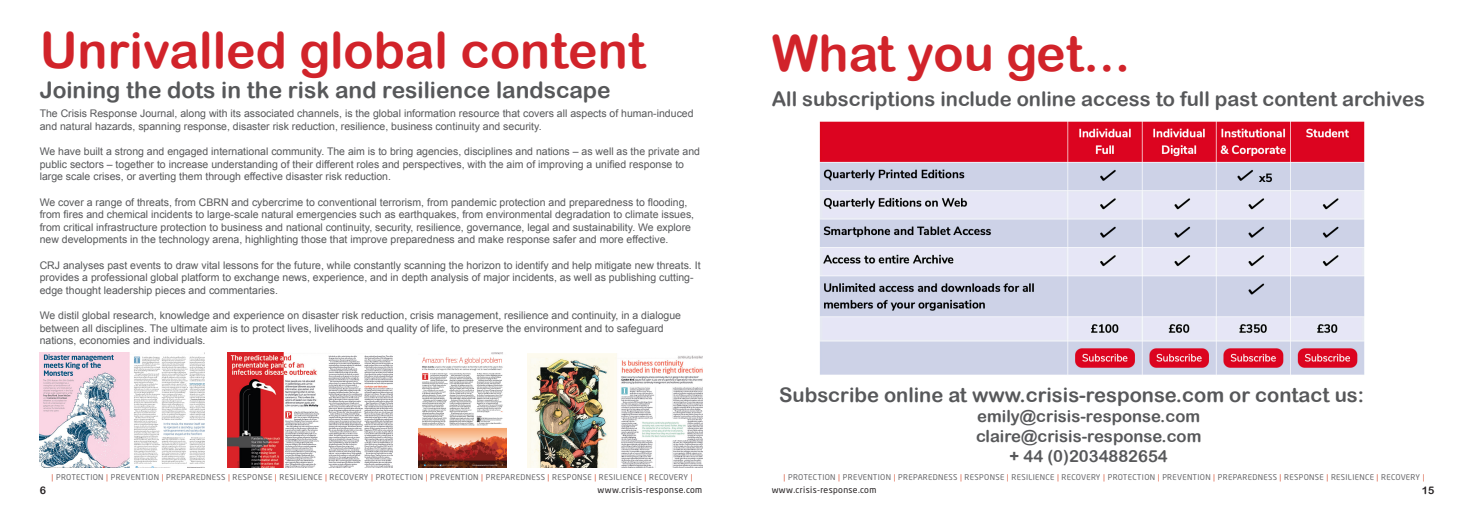
<style>
.page{position:relative;width:1474px;height:521px;background:#fff}
.page>*{position:absolute;margin:0;border:0;box-sizing:border-box;transform-origin:0 0}
.t1{font:49.88px "Arial Rounded MT Bold";color:#d1232a}
.t2{font:22.75px "Arial Rounded MT Bold";color:#57585a}
.t3{font:20.12px "Arial Rounded MT Bold";color:#57585a}
.t4{font:16.62px "Arial Rounded MT Bold";color:#57585a}
.t5{font:10.5px/12.6px "Arial";color:#57585a}
.t6{font:10.5px "Arial Rounded MT Bold";color:#231f20}
.t7{font:8.75px "Neo Sans W1 G";letter-spacing:.04em;color:#231f20}
.t8{font:7.88px "Neo Sans W1 G";letter-spacing:.04em;color:#67676a}
.s1{color:#dc674e}
</style>
<div class="page">
<img style="left:40px;top:352px;width:165px;height:115px">
<img style="left:228px;top:352px;width:165px;height:115px">
<img style="left:527px;top:353px;width:175px;height:114px">
<img style="left:418px;top:352px;width:88px;height:115px">
<img style="left:819px;top:121px;width:546px;height:254px">
<p class="t1" style="left:40px;top:20px;width:607px">Unrivalled global content</p>
<p class="t2" style="left:40px;top:77px;width:572px">Joining the dots in the risk and resilience landscape</p>
<p class="t5" style="left:40px;top:107px;width:655px">The Crisis Response Journal, along with its associated channels, is the global information resource that covers all aspects of human-induced and natural hazards, spanning response, disaster risk reduction, resilience, business continuity and security.</p>
<p class="t5" style="left:40px;top:145px;width:662px">We have built a strong and engaged international community. The aim is to bring agencies, disciplines and nations – as well as the private and public sectors – together to increase understanding of their different roles and perspectives, with the aim of improving a unified response to large scale crises, or averting them through effective disaster risk reduction.</p>
<p class="t5" style="left:40px;top:196px;width:656px">We cover a range of threats, from CBRN and cybercrime to conventional terrorism, from pandemic protection and preparedness to flooding, from fires and chemical incidents to large-scale natural emergencies such as earthquakes, from environmental degradation to climate issues, from critical infrastructure protection to business and national continuity, security, resilience, governance, legal and sustainability. We explore new developments in the technology arena, highlighting those that improve preparedness and make response safer and more effective.</p>
<p class="t5" style="left:40px;top:259px;width:662px">CRJ analyses past events to draw vital lessons for the future, while constantly scanning the horizon to identify and help mitigate new threats. It provides a professional global platform to exchange news, experience, and in depth analysis of major incidents, as well as publishing cutting&shy;edge thought leadership pieces and commentaries.</p>
<p class="t5" style="left:40px;top:309px;width:643px">We distil global research, knowledge and experience on disaster risk reduction, crisis management, resilience and continuity, in a dialogue between all disciplines. The ultimate aim is to protect lives, livelihoods and quality of life, to preserve the environment and to safeguard nations, economies and individuals.</p>
<p class="t1" style="left:771px;top:24px;width:360px">What you get...</p>
<p class="t3" style="left:771px;top:87px;width:655px">All subscriptions include online access to full past content archives</p>
<p class="t3" style="left:779px;top:383px;width:586px">Subscribe online at www.crisis-response.com or contact us:</p>
<p class="t4" style="left:977px;top:406px;width:224px">emily@crisis-response.com</p>
<p class="t4" style="left:976px;top:426px;width:227px">claire@crisis-response.com</p>
<p class="t4" style="left:1009px;top:446px;width:160px">+ 44 (0)2034882654</p>
<p class="t8" style="left:52px;top:472px;width:642px"><span class="s1">|</span> PROTECTION <span class="s1">|</span> PREVENTION <span class="s1">|</span> PREPAREDNESS <span class="s1">|</span> RESPONSE <span class="s1">|</span> RESILIENCE <span class="s1">|</span> RECOVERY <span class="s1">|</span> PROTECTION <span class="s1">|</span> PREVENTION <span class="s1">|</span> PREPAREDNESS <span class="s1">|</span> RESPONSE <span class="s1">|</span> RESILIENCE <span class="s1">|</span> RECOVERY <span class="s1">|</span></p>
<p class="t6" style="left:40px;top:484px;width:8px">6</p>
<p class="t7" style="left:597px;top:484px;width:106px">www.crisis-response.com</p>
<p class="t8" style="left:783px;top:472px;width:642px"><span class="s1">|</span> PROTECTION <span class="s1">|</span> PREVENTION <span class="s1">|</span> PREPAREDNESS <span class="s1">|</span> RESPONSE <span class="s1">|</span> RESILIENCE <span class="s1">|</span> RECOVERY <span class="s1">|</span> PROTECTION <span class="s1">|</span> PREVENTION <span class="s1">|</span> PREPAREDNESS <span class="s1">|</span> RESPONSE <span class="s1">|</span> RESILIENCE <span class="s1">|</span> RECOVERY <span class="s1">|</span></p>
<p class="t7" style="left:771px;top:484px;width:106px">www.crisis-response.com</p>
<p class="t6" style="left:1421px;top:484px;width:14px">15</p>
</div>
